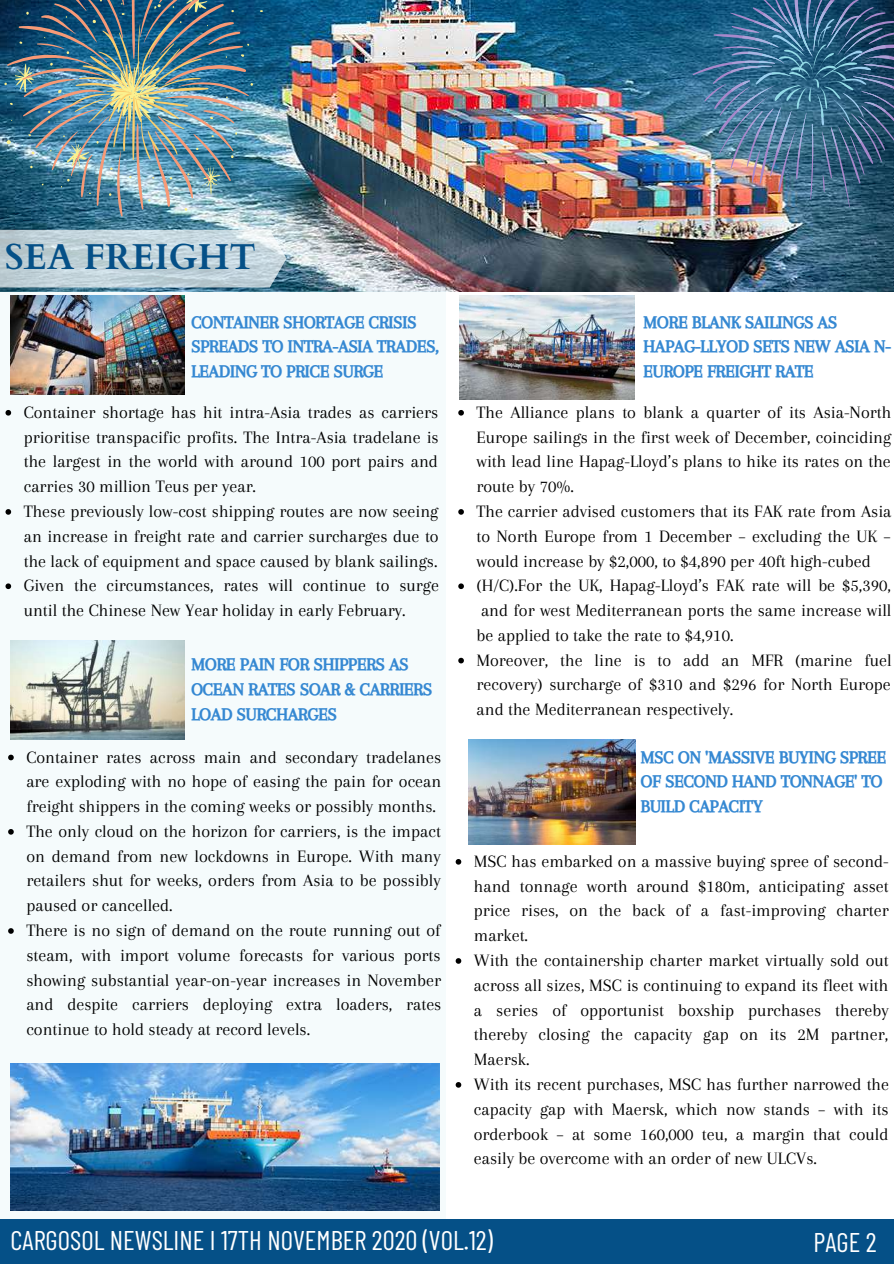
<style>
.page{position:relative;width:894px;height:1264px;background:#fff}
.page>*{position:absolute;margin:0;border:0;box-sizing:border-box;transform-origin:0 0}
.t1{font:700 36px "Cardo";color:#055087}
.t2{font:27px "Barlow Condensed";color:#fff}
.t3{font:18px/24.8px "Arapey";color:#000}
.t4{font:18px/24.8px "CA Generated";color:#3588d2}
</style>
<div class="page">
<img style="left:0;top:0;width:893px;height:292px">
<img style="left:0;top:0;width:263px;height:211px">
<img style="left:7px;top:0;width:242px;height:216px">
<img style="left:70px;top:20px;width:138px;height:140px">
<img style="left:692px;top:0;width:201px;height:208px">
<svg style="left:0;top:230px;width:286px;height:57px;background:#c0d2d9"></svg>
<div style="left:0;top:1219px;width:893px;height:44px;background:#055087"></div>
<div style="left:0;top:291px;width:445px;height:927px;background:#f5fbfc"></div>
<img style="left:10px;top:296px;width:175px;height:99px">
<img style="left:10px;top:640px;width:175px;height:100px">
<img style="left:459px;top:296px;width:175px;height:103px">
<img style="left:10px;top:1063px;width:429px;height:147px">
<img style="left:468px;top:739px;width:167px;height:105px">
<svg style="left:458px;top:410px;width:6px;height:5px"></svg>
<svg style="left:458px;top:509px;width:6px;height:5px"></svg>
<svg style="left:458px;top:583px;width:6px;height:6px"></svg>
<svg style="left:458px;top:657px;width:6px;height:6px"></svg>
<svg style="left:8px;top:754px;width:6px;height:6px"></svg>
<svg style="left:8px;top:829px;width:6px;height:5px"></svg>
<svg style="left:8px;top:928px;width:6px;height:5px"></svg>
<svg style="left:455px;top:859px;width:6px;height:5px"></svg>
<svg style="left:455px;top:958px;width:6px;height:5px"></svg>
<svg style="left:455px;top:1082px;width:6px;height:5px"></svg>
<svg style="left:6px;top:410px;width:5px;height:5px"></svg>
<svg style="left:6px;top:509px;width:5px;height:5px"></svg>
<svg style="left:6px;top:583px;width:5px;height:6px"></svg>
<h1 class="t1" style="left:5px;top:234px;width:252px">SEA FREIGHT</h1>
<p class="t4" style="left:191px;top:309px;width:249px">CONTAINER SHORTAGE CRISIS<br>SPREADS TO INTRA-ASIA TRADES,<br>LEADING TO PRICE SURGE</p>
<p class="t3" style="left:24px;top:400px;width:416px">Container shortage has hit intra-Asia trades as carriers prioritise transpacific profits. The Intra-Asia tradelane is the largest in the world with around 100 port pairs and carries 30 million Teus per year.<br>These previously low-cost shipping routes are now seeing an increase in freight rate and carrier surcharges due to the lack of equipment and space caused by blank sailings.<br>Given the circumstances, rates will continue to surge until the Chinese New Year holiday in early February.</p>
<p class="t4" style="left:191px;top:652px;width:242px">MORE PAIN FOR SHIPPERS AS<br>OCEAN RATES SOAR &amp; CARRIERS<br>LOAD SURCHARGES</p>
<p class="t3" style="left:26px;top:744px;width:416px">Container rates across main and secondary tradelanes are exploding with no hope of easing the pain for ocean freight shippers in the coming weeks or possibly months.<br>The only cloud on the horizon for carriers, is the impact on demand from new lockdowns in Europe. With many retailers shut for weeks, orders from Asia to be possibly paused or cancelled.<br>There is no sign of demand on the route running out of steam, with import volume forecasts for various ports showing substantial year-on-year increases in November and despite carriers deploying extra loaders, rates continue to hold steady at record levels.</p>
<p class="t4" style="left:643px;top:309px;width:248px">MORE BLANK SAILINGS AS<br>HAPAG-LLYOD SETS NEW ASIA N-<br>EUROPE FREIGHT RATE</p>
<p class="t3" style="left:476px;top:400px;width:416px">The Alliance plans to blank a quarter of its Asia-North Europe sailings in the first week of December, coinciding with lead line Hapag-Lloyd’s plans to hike its rates on the route by 70%.<br>The carrier advised customers that its FAK rate from Asia to North Europe from 1 December – excluding the UK – would increase by $2,000, to $4,890 per 40ft high-cubed (H/C).For the UK, Hapag-Lloyd’s FAK rate will be $5,390, and for west Mediterranean ports the same increase will be applied to take the rate to $4,910.<br>Moreover, the line is to add an MFR (marine fuel recovery) surcharge of $310 and $296 for North Europe and the Mediterranean respectively.</p>
<p class="t4" style="left:640px;top:744px;width:247px">MSC ON 'MASSIVE BUYING SPREE<br>OF SECOND HAND TONNAGE' TO<br>BUILD CAPACITY</p>
<p class="t3" style="left:474px;top:848px;width:416px">MSC has embarked on a massive buying spree of second&shy;hand tonnage worth around $180m, anticipating asset price rises, on the back of a fast-improving charter market.<br>With the containership charter market virtually sold out across all sizes, MSC is continuing to expand its fleet with a series of opportunist boxship purchases thereby thereby closing the capacity gap on its 2M partner, Maersk.<br>With its recent purchases, MSC has further narrowed the capacity gap with Maersk, which now stands – with its orderbook – at some 160,000 teu, a margin that could easily be overcome with an order of new ULCVs.</p>
<h2 class="t2" style="left:11px;top:1222px;width:483px">CARGOSOL NEWSLINE I 17TH NOVEMBER 2020 (VOL.12)</h2>
<h2 class="t2" style="left:813px;top:1224px;width:65px">PAGE 2</h2>
</div>
